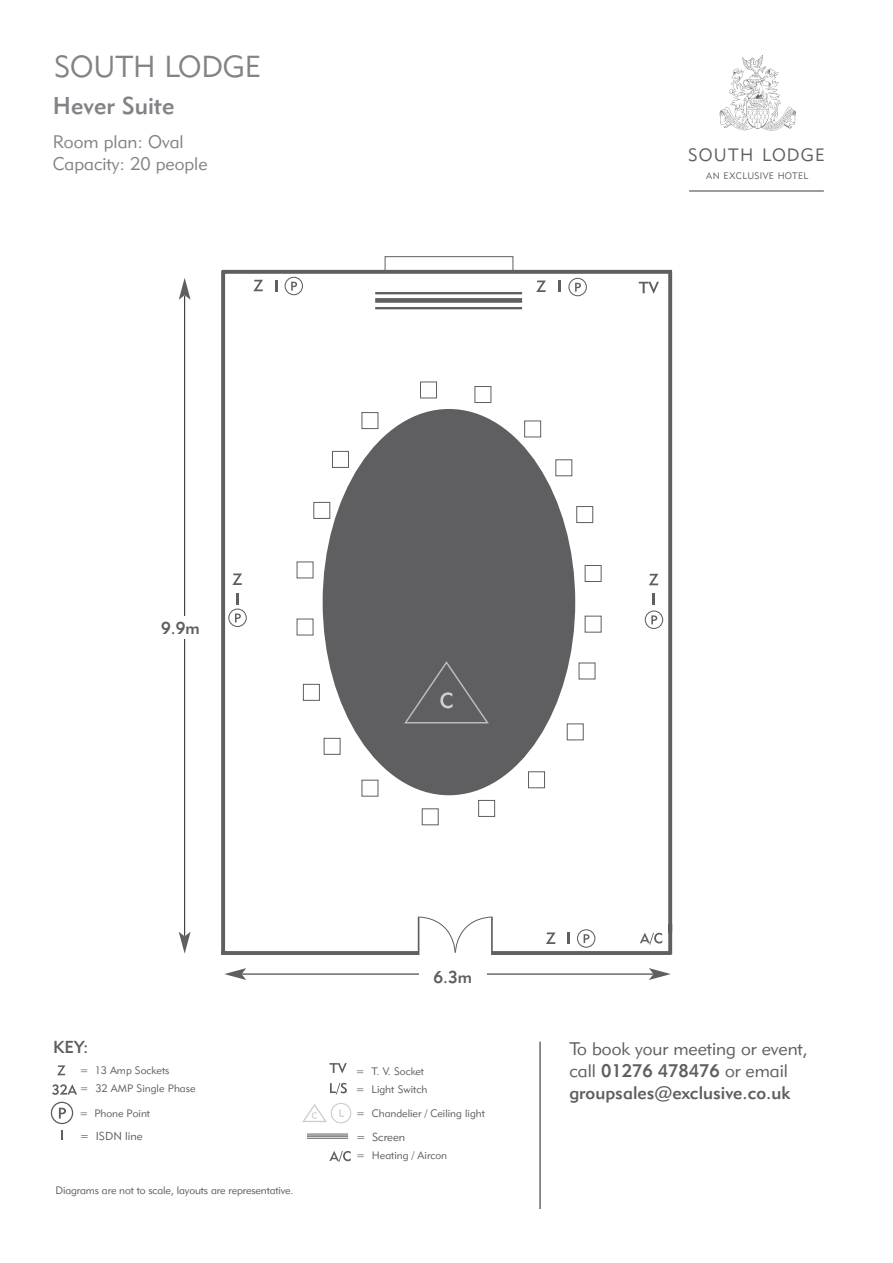
<style>
.page{position:relative;width:893px;height:1263px;background:#fff}
.page>*{position:absolute;margin:0;border:0;box-sizing:border-box;transform-origin:0 0}
.t1{font:30px "Geometric 415 BT Lite A";color:#818386}
.t2{font:24px "Geometric 415 BT Medium A";color:#818386}
.t3{font:18px/21.6px "Geometric 415 BT Lite A";color:#5f5f62}
.t4{font:18px "Geometric 415 BT Lite A";color:#818386}
.t5{font:18px "Geometric 415 BT Medium A";color:#5f5f62}
.t6{font:17.7px "Geometric 415 BT Lite A";letter-spacing:.07em;color:#5f5f62}
.t7{font:17.1px "Geometric 415 BT Medium A";color:#5e5e5d}
.t8{font:16.95px "Geometric 415 BT Medium A";color:#5f5f62}
.t9{font:11.4px "Geometric 415 BT Lite A";color:#5e5e5d}
.t10{font:10.65px "Geometric 415 BT Lite A";color:#5e5e5d}
.t11{font:9.3px "Geometric 415 BT Lite A";letter-spacing:.035em;color:#5f5f62}
.s1{font-family:"Geometric 415 BT Medium A"}
</style>
<div class="page">
<svg style="left:330px;top:1083px;width:17px;height:11px"></svg>
<svg style="left:329px;top:1063px;width:18px;height:10px"></svg>
<svg style="left:57px;top:1065px;width:8px;height:10px"></svg>
<svg style="left:61px;top:1130px;width:2px;height:10px"></svg>
<hr style="left:307px;top:1135px;width:41px;height:2px;background:#5e5e5d">
<hr style="left:307px;top:1134px;width:41px;height:1px;background:#5e5e5d">
<hr style="left:307px;top:1138px;width:41px;height:1px;background:#5e5e5d">
<svg style="left:52px;top:1084px;width:25px;height:11px"></svg>
<svg style="left:51px;top:1102px;width:22px;height:22px"></svg>
<svg style="left:329px;top:1151px;width:22px;height:11px"></svg>
<svg style="left:302px;top:1103px;width:49px;height:20px"></svg>
<svg style="left:719px;top:55px;width:77px;height:76px"></svg>
<hr style="left:689px;top:190px;width:135px;height:2px;background:#5f5f62">
<hr style="left:540px;top:1042px;width:1px;height:167px;background:#231f20">
<svg style="left:253px;top:280px;width:10px;height:11px"></svg>
<svg style="left:275px;top:280px;width:2px;height:11px"></svg>
<svg style="left:639px;top:282px;width:20px;height:12px"></svg>
<svg style="left:536px;top:281px;width:10px;height:11px"></svg>
<svg style="left:558px;top:281px;width:2px;height:11px"></svg>
<hr style="left:242px;top:974px;width:411px;height:1px;background:#231f20">
<svg style="left:224px;top:968px;width:22px;height:12px"></svg>
<svg style="left:649px;top:968px;width:22px;height:12px"></svg>
<hr style="left:184px;top:296px;width:1px;height:640px;background:#231f20">
<svg style="left:179px;top:278px;width:12px;height:22px"></svg>
<svg style="left:179px;top:932px;width:12px;height:22px"></svg>
<div style="left:375px;top:298px;width:147px;height:5px;background:#5f5f62"></div>
<hr style="left:375px;top:307px;width:147px;height:2px;background:#5f5f62">
<hr style="left:375px;top:292px;width:147px;height:2px;background:#5f5f62">
<div style="left:147px;top:616px;width:67px;height:22px;background:#fff"></div>
<div style="left:419px;top:965px;width:68px;height:22px;background:#fff"></div>
<svg style="left:546px;top:932px;width:10px;height:12px"></svg>
<svg style="left:568px;top:932px;width:2px;height:12px"></svg>
<svg style="left:577px;top:929px;width:18px;height:19px"></svg>
<svg style="left:649px;top:574px;width:9px;height:11px"></svg>
<svg style="left:645px;top:593px;width:18px;height:36px"></svg>
<svg style="left:568px;top:278px;width:19px;height:18px"></svg>
<svg style="left:285px;top:277px;width:18px;height:18px"></svg>
<svg style="left:232px;top:573px;width:10px;height:12px"></svg>
<svg style="left:228px;top:593px;width:19px;height:34px"></svg>
<svg style="left:640px;top:933px;width:22px;height:11px"></svg>
<hr style="left:221px;top:951px;width:198px;height:4px;background:#5f5f62">
<hr style="left:491px;top:951px;width:180px;height:4px;background:#5f5f62">
<svg style="left:225px;top:270px;width:447px;height:4px;background:#67676a"></svg>
<svg style="left:221px;top:270px;width:4px;height:681px;background:#666668"></svg>
<svg style="left:668px;top:932px;width:4px;height:22px"></svg>
<svg style="left:668px;top:272px;width:4px;height:660px;background:#68686b"></svg>
<div style="left:385px;top:256px;width:128px;height:15px;border:1px solid #5f5f62"></div>
<hr style="left:491px;top:916px;width:2px;height:36px;background:#5f5f62">
<svg style="left:418px;top:916px;width:74px;height:37px"></svg>
<div style="left:323px;top:409px;width:252px;height:386px;background:#5f5f62;border-radius:50%"></div>
<div style="left:585px;top:616px;width:16px;height:16px;background:#fff;border:1px solid #5f5f62"></div>
<div style="left:585px;top:565px;width:16px;height:17px;background:#fff;border:1px solid #5f5f62"></div>
<div style="left:576px;top:506px;width:17px;height:17px;background:#fff;border:1px solid #5f5f62"></div>
<div style="left:555px;top:459px;width:17px;height:17px;background:#fff;border:1px solid #5f5f62"></div>
<div style="left:524px;top:421px;width:17px;height:16px;background:#fff;border:1px solid #5f5f62"></div>
<div style="left:475px;top:386px;width:16px;height:17px;background:#fff;border:1px solid #5f5f62"></div>
<div style="left:420px;top:382px;width:17px;height:16px;background:#fff;border:1px solid #5f5f62"></div>
<div style="left:362px;top:412px;width:16px;height:17px;background:#fff;border:1px solid #5f5f62"></div>
<div style="left:332px;top:451px;width:17px;height:17px;background:#fff;border:1px solid #5f5f62"></div>
<div style="left:313px;top:502px;width:17px;height:17px;background:#fff;border:1px solid #5f5f62"></div>
<div style="left:303px;top:684px;width:17px;height:17px;background:#fff;border:1px solid #5f5f62"></div>
<div style="left:324px;top:738px;width:16px;height:17px;background:#fff;border:1px solid #5f5f62"></div>
<div style="left:362px;top:780px;width:16px;height:16px;background:#fff;border:1px solid #5f5f62"></div>
<div style="left:422px;top:808px;width:17px;height:17px;background:#fff;border:1px solid #5f5f62"></div>
<div style="left:478px;top:800px;width:17px;height:17px;background:#fff;border:1px solid #5f5f62"></div>
<div style="left:528px;top:771px;width:17px;height:17px;background:#fff;border:1px solid #5f5f62"></div>
<div style="left:567px;top:723px;width:17px;height:17px;background:#fff;border:1px solid #5f5f62"></div>
<svg style="left:404px;top:661px;width:85px;height:63px"></svg>
<h1 class="t1" style="left:54px;top:48px;width:209px">SOUTH LODGE</h1>
<p class="t2" style="left:53px;top:91px;width:123px">Hever Suite</p>
<p class="t4" style="left:53px;top:131px;width:132px">Room plan: Oval</p>
<p class="t4" style="left:53px;top:152px;width:156px">Capacity: 20 people</p>
<h3 class="t6" style="left:688px;top:144px;width:138px">SOUTH LODGE</h3>
<p class="t11" style="left:706px;top:170px;width:104px">AN EXCLUSIVE HOTEL</p>
<h3 class="t8" style="left:161px;top:617px;width:40px">9.9m</h3>
<h3 class="t7" style="left:53px;top:1037px;width:37px">KEY:</h3>
<p class="t10" style="left:80px;top:1064px;width:91px">= 13 Amp Sockets</p>
<p class="t10" style="left:80px;top:1082px;width:117px">= 32 AMP Single Phase</p>
<p class="t10" style="left:79px;top:1106px;width:72px">= Phone Point</p>
<h3 class="t8" style="left:433px;top:966px;width:40px">6.3m</h3>
<p class="t10" style="left:356px;top:1064px;width:70px">= T. V. Socket</p>
<p class="t10" style="left:356px;top:1083px;width:73px">= Light Switch</p>
<p class="t10" style="left:356px;top:1106px;width:130px">= Chandelier / Ceiling light</p>
<p class="t9" style="left:80px;top:1129px;width:64px">= ISDN line</p>
<p class="t9" style="left:356px;top:1130px;width:51px">= Screen</p>
<p class="t10" style="left:56px;top:1184px;width:240px">Diagrams are not to scale, layouts are representative.</p>
<p class="t10" style="left:356px;top:1148px;width:92px">= Heating / Aircon</p>
<h3 class="t3" style="left:569px;top:1038px;width:240px">To book your meeting or event, call <span class="s1">01276 478476</span> or email</h3>
<h3 class="t5" style="left:569px;top:1081px;width:222px">groupsales@exclusive.co.uk</h3>
</div>
